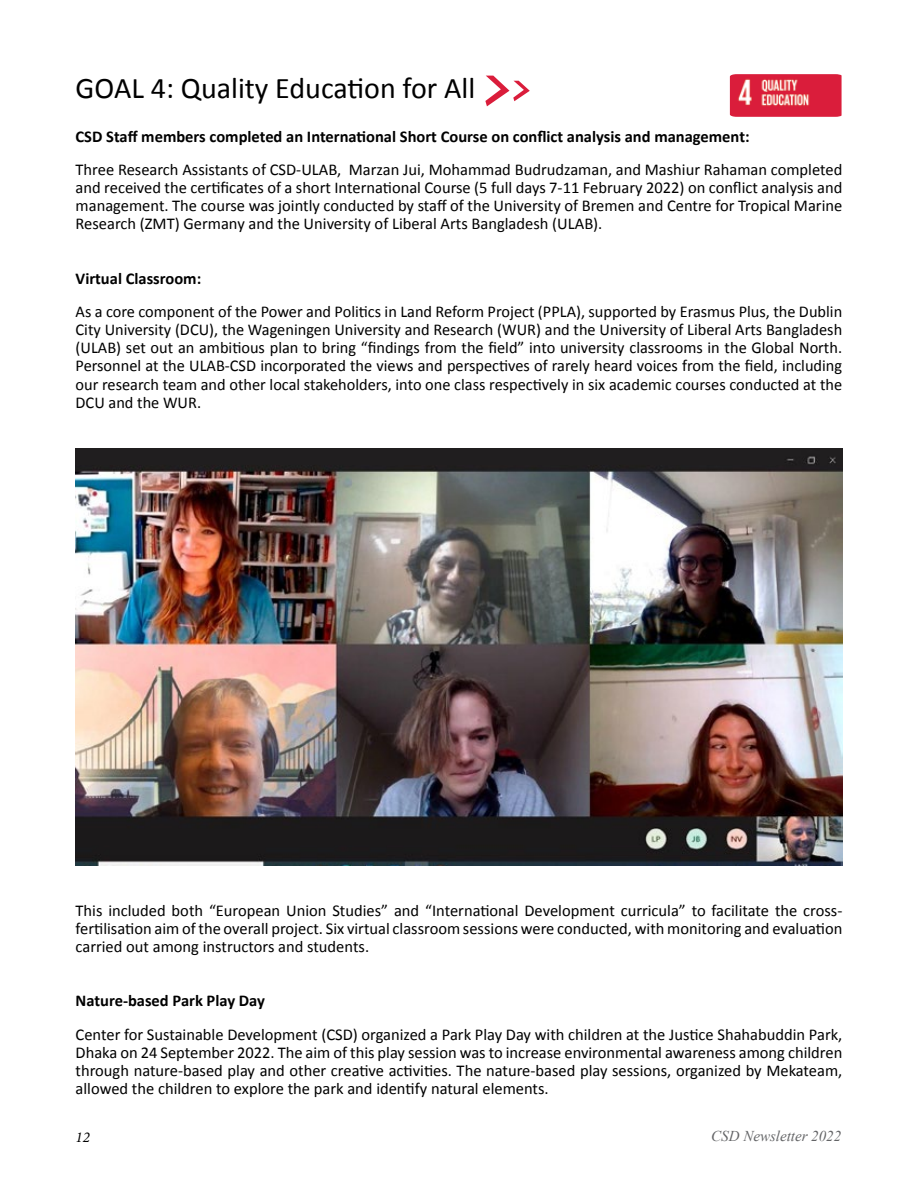
<style>
.page{position:relative;width:918px;height:1188px;background:#fff}
.page>*{position:absolute;margin:0;border:0;box-sizing:border-box;transform-origin:0 0}
.t1{font:30px "Calibri";color:#000}
.t2{font:16.5px/18.1px "Calibri";color:#000;text-align:justify}
.t3{font:700 16.5px "Calibri";color:#000}
.t4{font:italic 15px "Times New Roman";color:#636466}
.t5{font:italic 15px "Minion Pro";color:#000}
</style>
<div class="page">
<img style="left:76px;top:448px;width:766px;height:418px">
<img style="left:730px;top:74px;width:112px;height:43px">
<svg style="left:485px;top:76px;width:45px;height:30px"></svg>
<h1 class="t1" style="left:76px;top:70px;width:401px">GOAL 4: Quality Education for All</h1>
<p class="t3" style="left:76px;top:125px;width:676px">CSD Staff members completed an International Short Course on conflict analysis and management:</p>
<p class="t2" style="left:76px;top:160px;width:768px">Three Research Assistants of CSD-ULAB, Marzan Jui, Mohammad Budrudzaman, and Mashiur Rahaman completed and received the certificates of a short International Course (5 full days 7-11 February 2022) on conflict analysis and management. The course was jointly conducted by staff of the University of Bremen and Centre for Tropical Marine Research (ZMT) Germany and the University of Liberal Arts Bangladesh (ULAB).</p>
<p class="t3" style="left:76px;top:267px;width:127px">Virtual Classroom:</p>
<p class="t2" style="left:76px;top:302px;width:768px">As a core component of the Power and Politics in Land Reform Project (PPLA), supported by Erasmus Plus, the Dublin City University (DCU), the Wageningen University and Research (WUR) and the University of Liberal Arts Bangladesh (ULAB) set out an ambitious plan to bring “findings from the field” into university classrooms in the Global North.<br>Personnel at the ULAB-CSD incorporated the views and perspectives of rarely heard voices from the field, including our research team and other local stakeholders, into one class respectively in six academic courses conducted at the DCU and the WUR.</p>
<p class="t2" style="left:76px;top:900px;width:768px">This included both “European Union Studies” and “International Development curricula” to facilitate the cross&shy;fertilisation aim of the overall project. Six virtual classroom sessions were conducted, with monitoring and evaluation carried out among instructors and students.</p>
<p class="t3" style="left:76px;top:989px;width:191px">Nature-based Park Play Day</p>
<p class="t2" style="left:76px;top:1024px;width:768px">Center for Sustainable Development (CSD) organized a Park Play Day with children at the Justice Shahabuddin Park, Dhaka on 24 September 2022. The aim of this play session was to increase environmental awareness among children through nature-based play and other creative activities. The nature-based play sessions, organized by Mekateam, allowed the children to explore the park and identify natural elements.</p>
<p class="t5" style="left:76px;top:1127px;width:16px">12</p>
<p class="t4" style="left:711px;top:1125px;width:132px">CSD Newsletter 2022</p>
</div>
